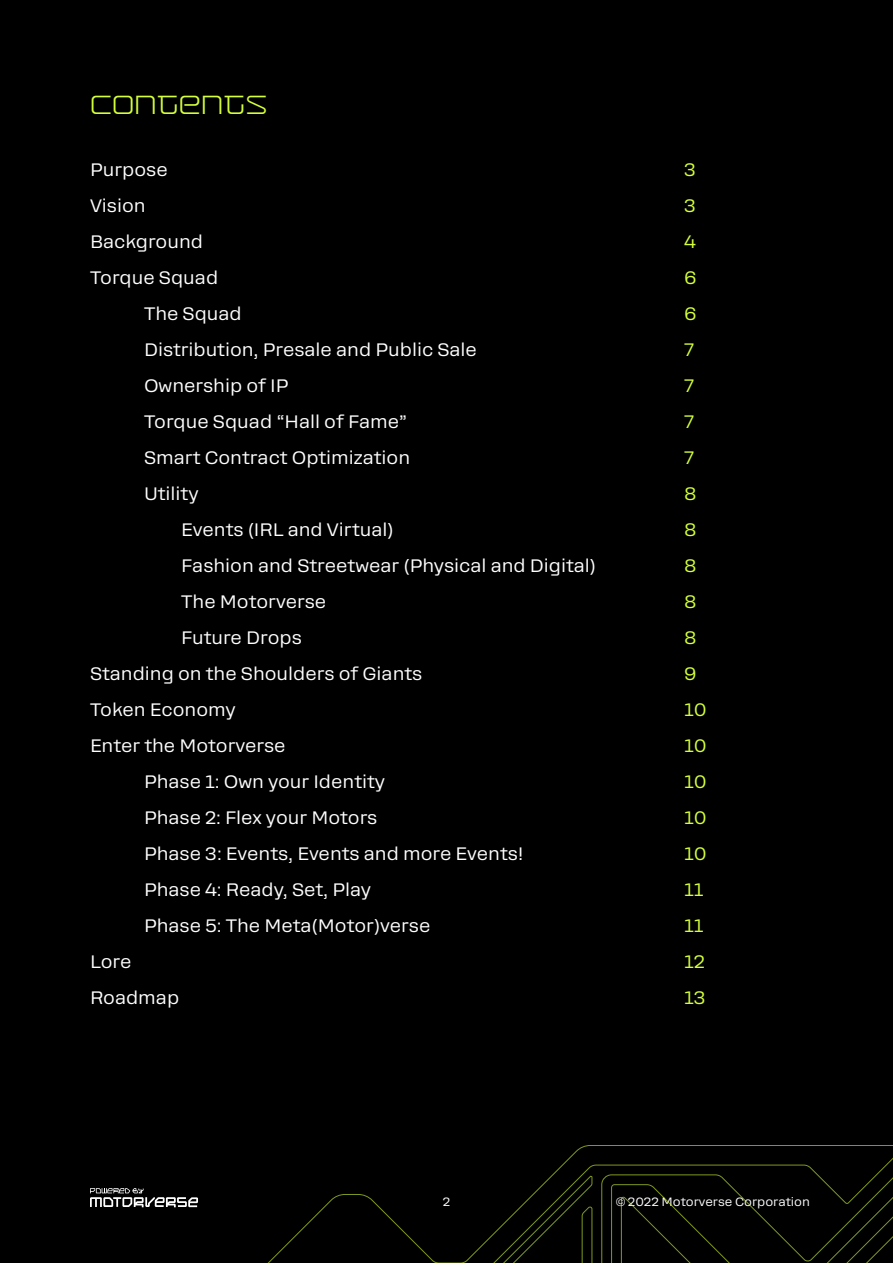
<style>
.page{position:relative;width:893px;height:1263px;background:#000}
.page>*{position:absolute;margin:0;border:0;box-sizing:border-box;transform-origin:0 0}
.t1{font:300 30px "F37 F51";color:#d4ff39}
.t2{font:18px "Rooftop";color:#fff}
.t3{font:18px "Rooftop";color:#d4ff39}
.t4{font:12px "Rooftop";color:#fff}
</style>
<div class="page">
<svg style="left:90px;top:1145px;width:803px;height:118px"></svg>
<h1 class="t1" style="left:90px;top:87px;width:179px">Contents</h1>
<p class="t2" style="left:90px;top:159px;width:79px">Purpose</p>
<p class="t3" style="left:684px;top:159px;width:13px">3</p>
<p class="t2" style="left:90px;top:195px;width:57px">Vision</p>
<p class="t3" style="left:684px;top:195px;width:13px">3</p>
<p class="t2" style="left:90px;top:231px;width:115px">Background</p>
<p class="t3" style="left:684px;top:231px;width:13px">4</p>
<p class="t2" style="left:90px;top:267px;width:130px">Torque Squad</p>
<p class="t3" style="left:684px;top:267px;width:14px">6</p>
<p class="t2" style="left:144px;top:303px;width:99px">The Squad</p>
<p class="t3" style="left:684px;top:303px;width:14px">6</p>
<p class="t2" style="left:144px;top:339px;width:334px">Distribution, Presale and Public Sale</p>
<p class="t3" style="left:684px;top:339px;width:12px">7</p>
<p class="t2" style="left:144px;top:375px;width:146px">Ownership of IP</p>
<p class="t3" style="left:684px;top:375px;width:12px">7</p>
<p class="t2" style="left:144px;top:411px;width:265px">Torque Squad “Hall of Fame”</p>
<p class="t3" style="left:684px;top:411px;width:12px">7</p>
<p class="t2" style="left:144px;top:447px;width:268px">Smart Contract Optimization</p>
<p class="t3" style="left:684px;top:447px;width:12px">7</p>
<p class="t2" style="left:144px;top:483px;width:56px">Utility</p>
<p class="t3" style="left:684px;top:483px;width:14px">8</p>
<p class="t2" style="left:181px;top:519px;width:214px">Events (IRL and Virtual)</p>
<p class="t3" style="left:684px;top:519px;width:14px">8</p>
<p class="t2" style="left:181px;top:555px;width:416px">Fashion and Streetwear (Physical and Digital)</p>
<p class="t3" style="left:684px;top:555px;width:14px">8</p>
<p class="t2" style="left:181px;top:591px;width:146px">The Motorverse</p>
<p class="t3" style="left:684px;top:591px;width:14px">8</p>
<p class="t2" style="left:181px;top:627px;width:122px">Future Drops</p>
<p class="t3" style="left:684px;top:627px;width:14px">8</p>
<p class="t2" style="left:90px;top:663px;width:334px">Standing on the Shoulders of Giants</p>
<p class="t3" style="left:684px;top:663px;width:14px">9</p>
<p class="t2" style="left:90px;top:699px;width:147px">Token Economy</p>
<p class="t3" style="left:684px;top:699px;width:24px">10</p>
<p class="t2" style="left:90px;top:735px;width:197px">Enter the Motorverse</p>
<p class="t3" style="left:684px;top:735px;width:24px">10</p>
<p class="t2" style="left:144px;top:771px;width:243px">Phase 1: Own your Identity</p>
<p class="t3" style="left:684px;top:771px;width:24px">10</p>
<p class="t2" style="left:144px;top:807px;width:235px">Phase 2: Flex your Motors</p>
<p class="t3" style="left:684px;top:807px;width:24px">10</p>
<p class="t2" style="left:144px;top:843px;width:381px">Phase 3: Events, Events and more Events!</p>
<p class="t3" style="left:684px;top:843px;width:24px">10</p>
<p class="t2" style="left:144px;top:879px;width:229px">Phase 4: Ready, Set, Play</p>
<p class="t3" style="left:684px;top:879px;width:21px">11</p>
<p class="t2" style="left:144px;top:915px;width:288px">Phase 5: The Meta(Motor)verse</p>
<p class="t3" style="left:684px;top:915px;width:21px">11</p>
<p class="t2" style="left:90px;top:951px;width:43px">Lore</p>
<p class="t3" style="left:684px;top:951px;width:22px">12</p>
<p class="t2" style="left:90px;top:987px;width:91px">Roadmap</p>
<p class="t3" style="left:684px;top:987px;width:23px">13</p>
<p class="t4" style="left:443px;top:1195px;width:9px">2</p>
<p class="t4" style="left:616px;top:1195px;width:196px">© 2022 Motorverse Corporation</p>
</div>
